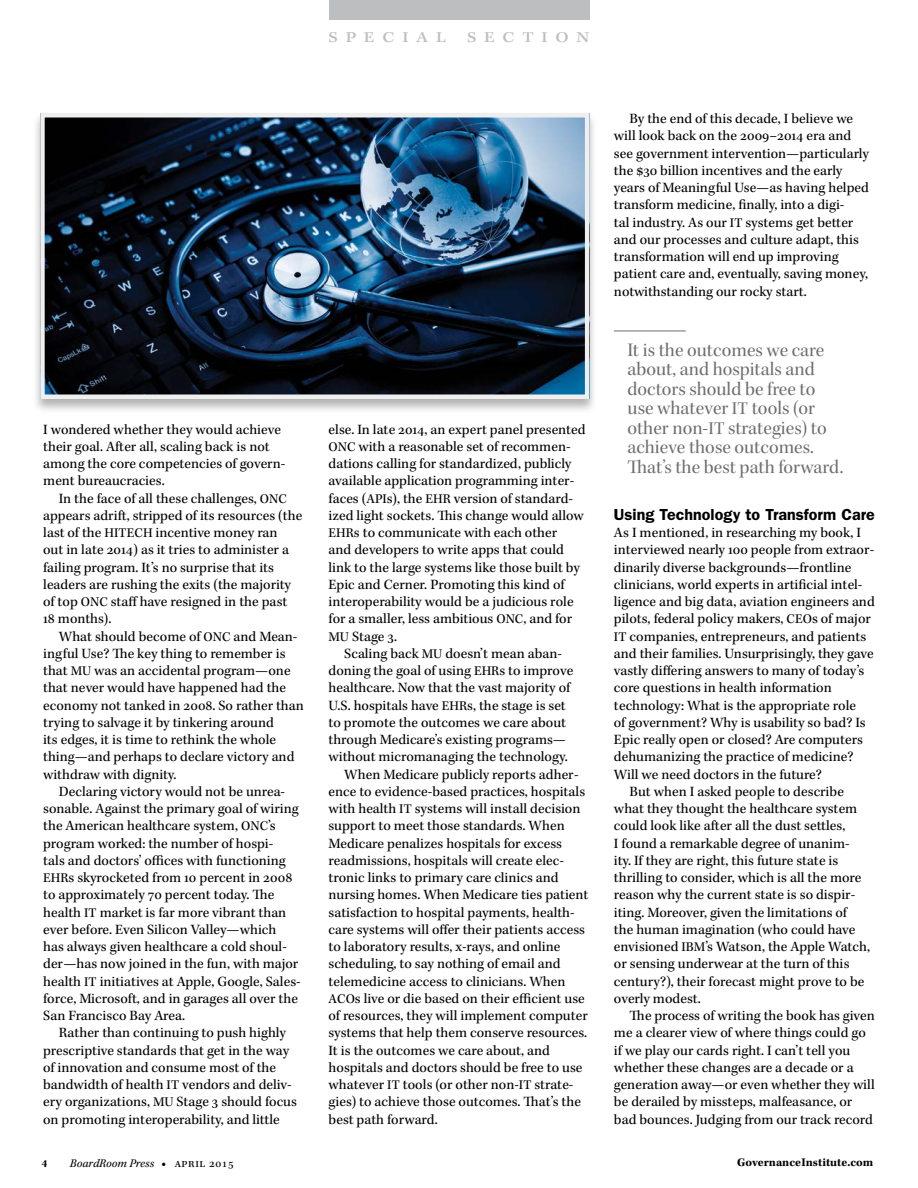
<style>
.page{position:relative;width:918px;height:1188px;background:#fff}
.page>*{position:absolute;margin:0;border:0;box-sizing:border-box;transform-origin:0 0}
.pullquote-no-author{font:19.5px/19.5px "Kepler Std Subh";color:#6d6e71}
.t1{font:600 16.05px "ITC Franklin Gothic Std";color:#000}
.t2{font:15px "Kepler Std Medium Ext Capt";letter-spacing:.515em;color:#bcbec0}
.body{font:14.55px/17.2px "Kepler Std";color:#000}
.body-no-indent{font:14.55px/17.2px "Kepler Std";color:#000}
.t3{font:italic 12px "Kepler Std";color:#000}
.t4{font:700 12px "Kepler Std";color:#000}
.t5{font:700 10.95px "Kepler Std";color:#000}
.s1{font-size:13.65px}
.s2{font-size:18.3px}
.s3{font-weight:900;font-style:normal}
.s4{font-style:normal}
</style>
<div class="page">
<div style="left:329px;top:0;width:260px;height:19px;background:#bcbec0"></div>
<hr style="left:614px;top:330px;width:72px;height:1px;background:#6d6e71">
<div style="left:32px;top:111px;width:566px;height:302px;background:#000;opacity:.3"></div>
<img style="left:45px;top:118px;width:539px;height:276px">
<div style="left:40px;top:113px;width:549px;height:286px;border:4px solid #efeff0"></div>
<p class="t2" style="left:329px;top:28px;width:119px">SPECIAL</p>
<p class="t2" style="left:467px;top:28px;width:124px">SECTION</p>
<p class="body" style="left:43px;top:421px;width:244px">I wondered whether they would achieve their goal. After all, scaling back is not among the core competencies of govern&shy;ment bureaucracies.</p>
<p class="body" style="left:43px;top:490px;width:261px;text-indent:16px">In the face of all these challenges, <span class="s1">ONC </span>appears adrift, stripped of its resources (the last of the <span class="s1">HITECH</span> incentive money ran<br>out in late 2014) as it tries to administer a failing program. It’s no surprise that its leaders are rushing the exits (the majority of top <span class="s1">ONC</span> staff have resigned in the past 18 months).</p>
<p class="body" style="left:43px;top:628px;width:262px;text-indent:16px">What should become of <span class="s1">ONC</span> and Mean&shy;ingful Use? The key thing to remember is that <span class="s1">MU</span> was an accidental program—one that never would have happened had the economy not tanked in 2008. So rather than trying to salvage it by tinkering around<br>its edges, it is time to rethink the whole thing—and perhaps to declare victory and withdraw with dignity.</p>
<p class="body" style="left:43px;top:783px;width:259px;text-indent:16px">Declaring victory would not be unrea&shy;sonable. Against the primary goal of wiring the American healthcare system, <span class="s1">ONC</span>’s program worked: the number of hospi-<br>tals and doctors’ offices with functioning <span class="s1">EHR</span>s skyrocketed from 10 percent in 2008 to approximately 70 percent today. The health <span class="s1">IT</span> market is far more vibrant than ever before. Even Silicon Valley—which<br>has always given healthcare a cold shoul&shy;der—has now joined in the fun, with major health <span class="s1">IT</span> initiatives at Apple, Google, Sales&shy;force, Microsoft, and in garages all over the San Francisco Bay Area.</p>
<p class="body" style="left:43px;top:1025px;width:255px;text-indent:16px">Rather than continuing to push highly prescriptive standards that get in the way of innovation and consume most of the bandwidth of health <span class="s1">IT</span> vendors and deliv&shy;ery organizations, <span class="s1">MU</span> Stage 3 should focus on promoting interoperability, and little</p>
<p class="body" style="left:329px;top:421px;width:259px">else. In late 2014, an expert panel presented <span class="s1">ONC</span> with a reasonable set of recommen&shy;dations calling for standardized, publicly available application programming inter&shy;faces (<span class="s1">API</span>s), the <span class="s1">EHR</span> version of standard&shy;ized light sockets. This change would allow <span class="s1">EHR</span>s to communicate with each other<br>and developers to write apps that could link to the large systems like those built by Epic and Cerner. Promoting this kind of interoperability would be a judicious role for a smaller, less ambitious <span class="s1">ONC</span>, and for <span class="s1">MU</span> Stage 3.</p>
<p class="body" style="left:329px;top:645px;width:246px;text-align:center">Scaling back <span class="s1">MU</span> doesn’t mean aban&shy;doning the goal of using <span class="s1">EHR</span>s to improve healthcare. Now that the vast majority of U.S. hospitals have <span class="s1">EHR</span>s, the stage is set to promote the outcomes we care about through Medicare’s existing programs— without micromanaging the technology.</p>
<p class="body" style="left:329px;top:766px;width:261px;text-indent:16px">When Medicare publicly reports adher&shy;ence to evidence-based practices, hospitals with health <span class="s1">IT</span> systems will install decision support to meet those standards. When Medicare penalizes hospitals for excess readmissions, hospitals will create elec&shy;tronic links to primary care clinics and nursing homes. When Medicare ties patient satisfaction to hospital payments, health&shy;care systems will offer their patients access to laboratory results, x-rays, and online scheduling, to say nothing of email and telemedicine access to clinicians. When <span class="s1">ACO</span>s live or die based on their efficient use of resources, they will implement computer systems that help them conserve resources.<br>It is the outcomes we care about, and hospitals and doctors should be free to use whatever <span class="s1">IT</span> tools (or other non-<span class="s1">IT</span> strate&shy;gies) to achieve those outcomes. That’s the best path forward.</p>
<p class="body" style="left:614px;top:110px;width:257px;text-indent:16px">By the end of this decade, I believe we will look back on the 2009–2014 era and see government intervention—particularly the $30 billion incentives and the early years of Meaningful Use—as having helped transform medicine, finally, into a digi-<br>tal industry. As our <span class="s1">IT</span> systems get better and our processes and culture adapt, this transformation will end up improving patient care and, eventually, saving money, notwithstanding our rocky start.</p>
<p class="pullquote-no-author" style="left:627px;top:340px;width:217px">It is the outcomes we care about, and hospitals and doctors should be free to use whatever <span class="s2">IT</span> tools (or other non-<span class="s2">IT</span> strategies) to achieve those outcomes.<br>That’s the best path forward.</p>
<h2 class="t1" style="left:614px;top:505px;width:262px">Using Technology to Transform Care</h2>
<p class="body-no-indent" style="left:614px;top:524px;width:262px">As I mentioned, in researching my book, I interviewed nearly 100 people from extraor&shy;dinarily diverse backgrounds—frontline clinicians, world experts in artificial intel&shy;ligence and big data, aviation engineers and pilots, federal policy makers, <span class="s1">CEO</span>s of major <span class="s1">IT</span> companies, entrepreneurs, and patients and their families. Unsurprisingly, they gave vastly differing answers to many of today’s core questions in health information technology: What is the appropriate role<br>of government? Why is usability so bad? Is Epic really open or closed? Are computers dehumanizing the practice of medicine?<br>Will we need doctors in the future?</p>
<p class="body" style="left:614px;top:783px;width:258px;text-indent:16px">But when I asked people to describe what they thought the healthcare system could look like after all the dust settles,<br>I found a remarkable degree of unanim&shy;ity. If they are right, this future state is thrilling to consider, which is all the more reason why the current state is so dispir&shy;iting. Moreover, given the limitations of<br>the human imagination (who could have envisioned <span class="s1">IBM</span>’s Watson, the Apple Watch, or sensing underwear at the turn of this century?), their forecast might prove to be overly modest.</p>
<p class="body" style="left:614px;top:1007px;width:262px;text-indent:16px">The process of writing the book has given me a clearer view of where things could go if we play our cards right. I can’t tell you whether these changes are a decade or a generation away—or even whether they will be derailed by missteps, malfeasance, or bad bounces. Judging from our track record</p>
<p class="t5" style="left:42px;top:1158px;width:7px">4</p>
<p class="t3" style="left:70px;top:1157px;width:166px">BoardRoom Press <span class="s3">•</span> <span class="s4">april 2015</span></p>
<p class="t4" style="left:737px;top:1156px;width:138px">GovernanceInstitute.com</p>
</div>
